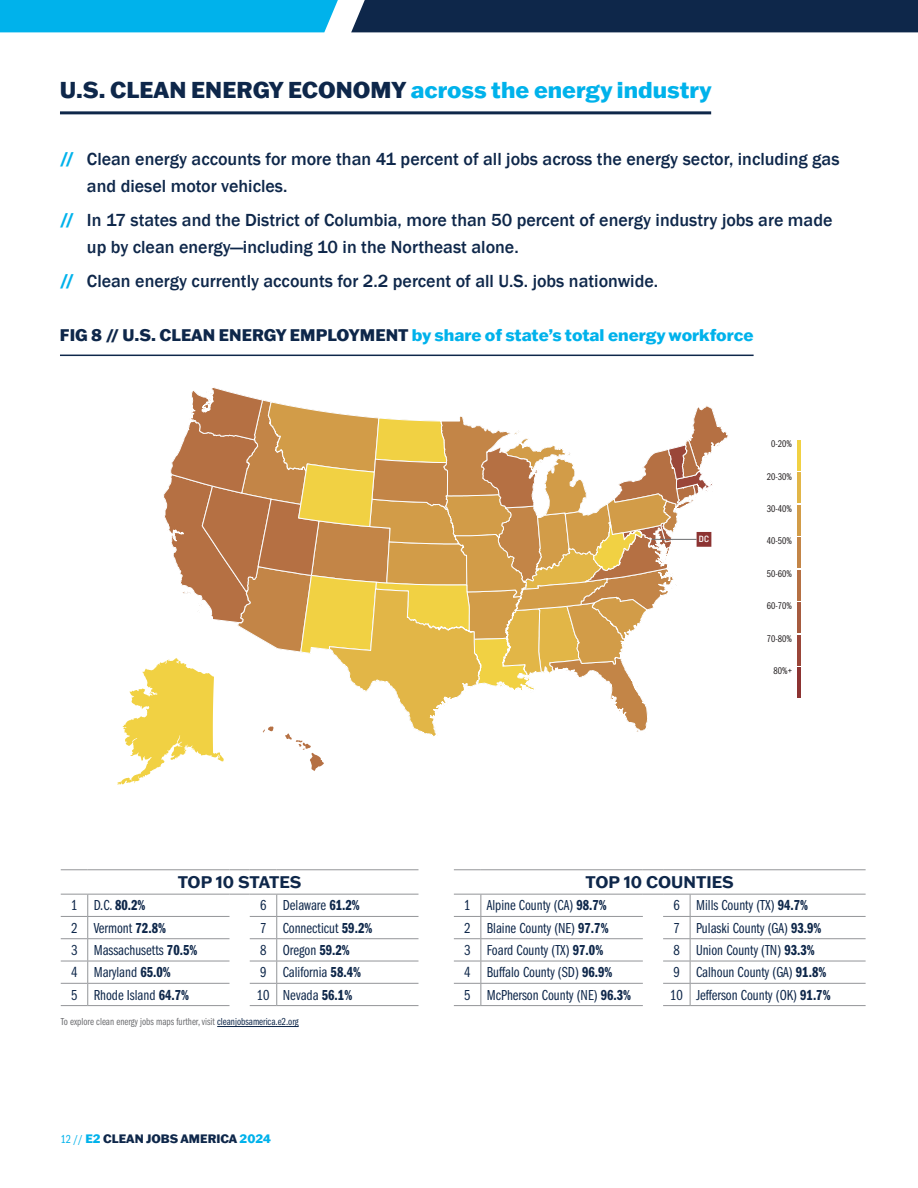
<style>
.page{position:relative;width:918px;height:1188px;background:#fff}
.page>*{position:absolute;margin:0;border:0;box-sizing:border-box;transform-origin:0 0}
.Head{font:800 22.5px "Franklin Gothic ATF";color:#00b2eb}
.Intro_text{font:500 18px/27px "Franklin Gothic";color:#0e274a}
.t1{font:800 16.5px "Franklin Gothic ATF";color:#00b2eb}
.Text{font:700 16.5px "Franklin Gothic ATF";color:#0e274a}
.Top_10_table_text{font:15px "Franklin Gothic LT Pro Bk Cm";color:#0e274a}
.Top_10_table_text-2{font:15px "Franklin Gothic LT Pro Dm Cm";color:#0e274a}
.t2{font:800 12px "Franklin Gothic ATF";color:#0e274a}
.NOTE{font:10.5px "Franklin Gothic LT Pro Bk Cm";color:#6c6d70}
.t3{font:10.05px "Franklin Gothic LT Pro Bk Cm";color:#231f20}
.t4{font:9.45px "Knockout 30 Junior Welterwt";color:#fff}
.s1{color:#0e274a}
.s2{font-family:"Franklin Gothic ATF";font-weight:700;color:#00b2eb}
.s3{font-family:"Franklin Gothic LT Pro Bk Cm"}
.s4{font-family:"Franklin Gothic LT Pro Dm Cm"}
.s5{font-family:"Franklin Gothic LT Pro Bk Cm";font-weight:400;color:#00b2eb}
.s6{color:#00b2eb}
</style>
<div class="page">
<svg style="left:0;top:0;width:918px;height:32px;background:#105f89"></svg>
<hr style="left:60px;top:355px;width:694px;height:1px;background:#0e274a">
<hr style="left:60px;top:111px;width:651px;height:3px;background:#0e274a">
<svg style="left:117px;top:387px;width:611px;height:398px"></svg>
<hr style="left:652px;top:539px;width:45px;height:1px;background:#6c6d70">
<hr style="left:797px;top:440px;width:4px;height:31px;background:#f1d143">
<hr style="left:797px;top:472px;width:4px;height:31px;background:#e2b647">
<hr style="left:797px;top:505px;width:4px;height:31px;background:#d29c48">
<hr style="left:797px;top:537px;width:4px;height:31px;background:#c38547">
<hr style="left:797px;top:570px;width:4px;height:31px;background:#b57043">
<hr style="left:797px;top:602px;width:4px;height:31px;background:#a65b3f">
<hr style="left:797px;top:635px;width:4px;height:30px;background:#9a4639">
<hr style="left:797px;top:667px;width:4px;height:31px;background:#8c3332">
<hr style="left:217px;top:1026px;width:82px;height:1px;background:#0e274a">
<svg style="left:61px;top:869px;width:27px;height:1px"></svg>
<hr style="left:88px;top:869px;width:142px;height:1px;background:#939598">
<svg style="left:230px;top:869px;width:47px;height:1px"></svg>
<hr style="left:277px;top:869px;width:141px;height:1px;background:#939598">
<hr style="left:88px;top:894px;width:142px;height:1px;background:#939598">
<hr style="left:277px;top:894px;width:141px;height:1px;background:#939598">
<hr style="left:88px;top:916px;width:142px;height:1px;background:#939598">
<hr style="left:277px;top:916px;width:141px;height:1px;background:#939598">
<hr style="left:88px;top:938px;width:142px;height:1px;background:#939598">
<hr style="left:277px;top:938px;width:141px;height:1px;background:#939598">
<hr style="left:88px;top:961px;width:142px;height:1px;background:#939598">
<hr style="left:277px;top:961px;width:141px;height:1px;background:#939598">
<hr style="left:88px;top:983px;width:142px;height:1px;background:#939598">
<svg style="left:61px;top:894px;width:27px;height:112px"></svg>
<hr style="left:277px;top:983px;width:141px;height:1px;background:#939598">
<svg style="left:230px;top:894px;width:47px;height:112px"></svg>
<hr style="left:88px;top:1005px;width:142px;height:1px;background:#939598">
<hr style="left:277px;top:1005px;width:141px;height:1px;background:#939598">
<svg style="left:454px;top:869px;width:27px;height:1px"></svg>
<hr style="left:481px;top:869px;width:162px;height:1px;background:#939598">
<svg style="left:643px;top:869px;width:47px;height:1px"></svg>
<hr style="left:690px;top:869px;width:176px;height:1px;background:#939598">
<hr style="left:481px;top:894px;width:162px;height:1px;background:#939598">
<hr style="left:690px;top:894px;width:176px;height:1px;background:#939598">
<hr style="left:481px;top:916px;width:162px;height:1px;background:#939598">
<hr style="left:690px;top:916px;width:176px;height:1px;background:#939598">
<hr style="left:481px;top:938px;width:162px;height:1px;background:#939598">
<hr style="left:690px;top:938px;width:176px;height:1px;background:#939598">
<hr style="left:481px;top:961px;width:162px;height:1px;background:#939598">
<hr style="left:690px;top:961px;width:176px;height:1px;background:#939598">
<hr style="left:481px;top:983px;width:162px;height:1px;background:#939598">
<hr style="left:690px;top:983px;width:176px;height:1px;background:#939598">
<svg style="left:454px;top:894px;width:27px;height:112px"></svg>
<hr style="left:481px;top:1005px;width:162px;height:1px;background:#939598">
<svg style="left:643px;top:894px;width:48px;height:112px"></svg>
<hr style="left:690px;top:1005px;width:176px;height:1px;background:#939598">
<p class="Head" style="left:60px;top:75px;width:653px"><span class="s1">U.S. CLEAN ENERGY ECONOMY</span> across the energy industry</p>
<p class="Intro_text" style="left:87px;top:146px;width:754px;text-indent:-27px"><span class="s2">//</span> Clean energy accounts for more than 41 percent of all jobs across the energy sector, including gas and diesel motor vehicles.</p>
<p class="Intro_text" style="left:87px;top:207px;width:747px;text-indent:-27px"><span class="s2">//</span> In 17 states and the District of Columbia, more than 50 percent of energy industry jobs are made up by clean energy—including 10 in the Northeast alone.</p>
<p class="Intro_text" style="left:60px;top:268px;width:600px"><span class="s2">//</span> Clean energy currently accounts for 2.2 percent of all U.S. jobs nationwide.</p>
<p class="t1" style="left:60px;top:324px;width:695px"><span class="s1">FIG 8 // U.S. CLEAN ENERGY EMPLOYMENT</span> by share of state’s total energy workforce</p>
<p class="t4" style="left:699px;top:533px;width:11px">DC</p>
<p class="t3" style="left:771px;top:438px;width:22px">0-20%</p>
<p class="t3" style="left:767px;top:471px;width:27px">20-30%</p>
<p class="t3" style="left:767px;top:503px;width:27px">30-40%</p>
<p class="t3" style="left:767px;top:536px;width:27px">40-50%</p>
<p class="t3" style="left:767px;top:568px;width:27px">50-60%</p>
<p class="t3" style="left:767px;top:600px;width:27px">60-70%</p>
<p class="t3" style="left:767px;top:633px;width:27px">70-80%</p>
<p class="t3" style="left:774px;top:665px;width:20px">80%+</p>
<p class="Text" style="left:178px;top:871px;width:125px">TOP 10 STATES</p>
<p class="Text" style="left:586px;top:871px;width:150px">TOP 10 COUNTIES</p>
<p class="Top_10_table_text" style="left:71px;top:897px;width:8px">1</p>
<p class="Top_10_table_text-2" style="left:94px;top:897px;width:53px"><span class="s3">D.C.</span> 80.2%</p>
<p class="Top_10_table_text" style="left:260px;top:897px;width:8px">6</p>
<p class="Top_10_table_text" style="left:283px;top:897px;width:79px">Delaware <span class="s4">61.2%</span></p>
<p class="Top_10_table_text" style="left:71px;top:920px;width:8px">2</p>
<p class="Top_10_table_text" style="left:94px;top:920px;width:74px">Vermont <span class="s4">72.8%</span></p>
<p class="Top_10_table_text" style="left:260px;top:920px;width:8px">7</p>
<p class="Top_10_table_text" style="left:283px;top:920px;width:91px">Connecticut <span class="s4">59.2%</span></p>
<p class="Top_10_table_text" style="left:71px;top:942px;width:8px">3</p>
<p class="Top_10_table_text" style="left:94px;top:942px;width:105px">Massachusetts <span class="s4">70.5%</span></p>
<p class="Top_10_table_text" style="left:260px;top:942px;width:8px">8</p>
<p class="Top_10_table_text" style="left:283px;top:942px;width:69px">Oregon <span class="s4">59.2%</span></p>
<p class="Top_10_table_text" style="left:71px;top:964px;width:8px">4</p>
<p class="Top_10_table_text" style="left:94px;top:964px;width:79px">Maryland <span class="s4">65.0%</span></p>
<p class="Top_10_table_text" style="left:260px;top:964px;width:8px">9</p>
<p class="Top_10_table_text" style="left:283px;top:964px;width:80px">California <span class="s4">58.4%</span></p>
<p class="Top_10_table_text" style="left:71px;top:986px;width:8px">5</p>
<p class="Top_10_table_text" style="left:94px;top:986px;width:97px">Rhode Island <span class="s4">64.7%</span></p>
<p class="Top_10_table_text" style="left:257px;top:986px;width:14px">10</p>
<p class="Top_10_table_text" style="left:283px;top:986px;width:71px">Nevada <span class="s4">56.1%</span></p>
<p class="NOTE" style="left:61px;top:1016px;width:239px">To explore clean energy jobs maps further, visit <span class="s1">cleanjobsamerica.e2.org</span></p>
<p class="t2" style="left:61px;top:1131px;width:212px"><span class="s5">12 //</span> <span class="s6">E2</span> CLEAN JOBS AMERICA <span class="s6">2024</span></p>
<p class="Top_10_table_text" style="left:464px;top:897px;width:8px">1</p>
<p class="Top_10_table_text" style="left:487px;top:897px;width:121px">Alpine County (CA) <span class="s4">98.7%</span></p>
<p class="Top_10_table_text" style="left:673px;top:897px;width:8px">6</p>
<p class="Top_10_table_text" style="left:696px;top:897px;width:114px">Mills County (TX) <span class="s4">94.7%</span></p>
<p class="Top_10_table_text" style="left:464px;top:920px;width:8px">2</p>
<p class="Top_10_table_text" style="left:487px;top:920px;width:123px">Blaine County (NE) <span class="s4">97.7%</span></p>
<p class="Top_10_table_text" style="left:673px;top:920px;width:8px">7</p>
<p class="Top_10_table_text" style="left:696px;top:920px;width:127px">Pulaski County (GA) <span class="s4">93.9%</span></p>
<p class="Top_10_table_text" style="left:464px;top:942px;width:8px">3</p>
<p class="Top_10_table_text" style="left:487px;top:942px;width:118px">Foard County (TX) <span class="s4">97.0%</span></p>
<p class="Top_10_table_text" style="left:673px;top:942px;width:8px">8</p>
<p class="Top_10_table_text" style="left:696px;top:942px;width:120px">Union County (TN) <span class="s4">93.3%</span></p>
<p class="Top_10_table_text" style="left:464px;top:964px;width:8px">4</p>
<p class="Top_10_table_text" style="left:487px;top:964px;width:127px">Buffalo County (SD) <span class="s4">96.9%</span></p>
<p class="Top_10_table_text" style="left:673px;top:964px;width:8px">9</p>
<p class="Top_10_table_text" style="left:696px;top:964px;width:132px">Calhoun County (GA) <span class="s4">91.8%</span></p>
<p class="Top_10_table_text" style="left:464px;top:986px;width:8px">5</p>
<p class="Top_10_table_text" style="left:487px;top:986px;width:146px">McPherson County (NE) <span class="s4">96.3%</span></p>
<p class="Top_10_table_text" style="left:670px;top:986px;width:14px">10</p>
<p class="Top_10_table_text" style="left:696px;top:986px;width:136px">Jefferson County (OK) <span class="s4">91.7%</span></p>
</div>
